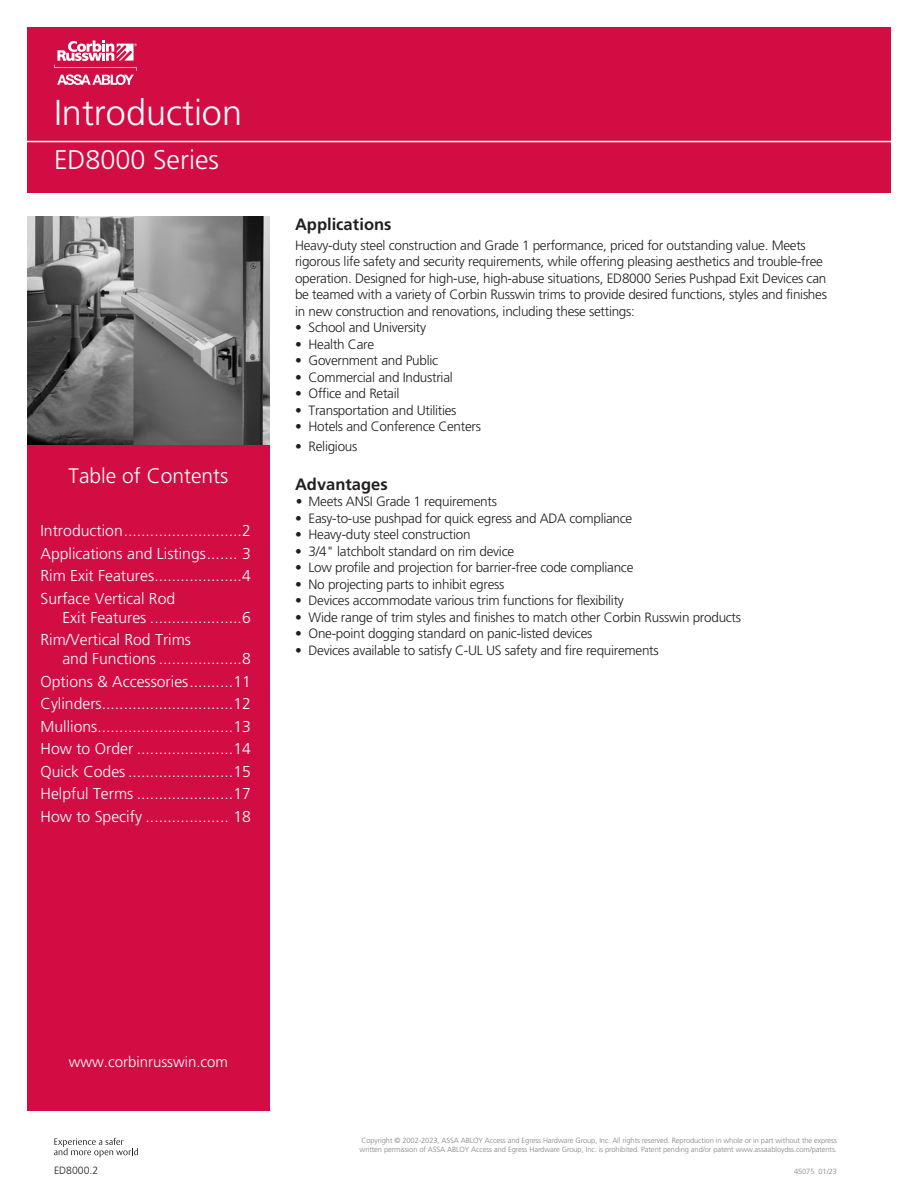
<style>
.page{position:relative;width:918px;height:1188px;background:#fff}
.page>*{position:absolute;margin:0;border:0;box-sizing:border-box;transform-origin:0 0}
.t1{font:300 36px "Frutiger LT Pro";color:#fff}
.t2{font:300 27px "Frutiger LT Pro";color:#fff}
.t3{font:300 21px "Frutiger LT Pro";color:#fff}
.t4{font:700 16.5px "Frutiger LT Pro";color:#231f20}
.t5{font:300 15.75px "Frutiger LT Pro";color:#fff}
.t6{font:300 15px "Frutiger LT Pro";color:#fff}
.t7{font:300 13.5px/16.5px "Frutiger LT Pro";letter-spacing:-.02em;color:#231f20}
.Footer__Copyright{font:300 10.5px "Frutiger LT Pro";color:#231f20}
.Footer__Copyright-2{font:300 7.5px/9px "Frutiger LT Pro";letter-spacing:-.01em;color:#808285}
</style>
<div class="page">
<div style="left:27px;top:27px;width:864px;height:166px;background:#d20d44"></div>
<hr style="left:12px;top:141px;width:906px;height:1px;background:#fff">
<svg style="left:54px;top:40px;width:83px;height:45px"></svg>
<svg style="left:54px;top:1138px;width:84px;height:19px"></svg>
<div style="left:27px;top:217px;width:243px;height:894px;background:#d20d44"></div>
<img style="left:27px;top:217px;width:243px;height:228px">
<p class="t1" style="left:54px;top:92px;width:190px">Introduction</p>
<p class="t2" style="left:54px;top:144px;width:167px">ED8000 Series</p>
<p class="t3" style="left:69px;top:464px;width:161px">Table of Contents</p>
<p class="t5" style="left:40px;top:522px;width:212px">Introduction...........................2</p>
<p class="t5" style="left:40px;top:544px;width:212px">Applications and Listings....... 3</p>
<p class="t5" style="left:40px;top:567px;width:212px">Rim Exit Features....................4</p>
<p class="t5" style="left:40px;top:589px;width:136px">Surface Vertical Rod</p>
<p class="t5" style="left:62px;top:608px;width:190px">Exit Features .....................6</p>
<p class="t5" style="left:40px;top:631px;width:152px">Rim/Vertical Rod Trims</p>
<p class="t5" style="left:62px;top:650px;width:190px">and Functions ...................8</p>
<p class="t5" style="left:40px;top:672px;width:212px">Options &amp; Accessories..........11</p>
<p class="t5" style="left:40px;top:695px;width:212px">Cylinders..............................12</p>
<p class="t5" style="left:40px;top:717px;width:212px">Mullions...............................13</p>
<p class="t5" style="left:40px;top:740px;width:212px">How to Order ......................14</p>
<p class="t5" style="left:40px;top:762px;width:212px">Quick Codes ........................15</p>
<p class="t5" style="left:40px;top:785px;width:212px">Helpful Terms ......................17</p>
<p class="t5" style="left:40px;top:807px;width:212px">How to Specify ................... 18</p>
<p class="t4" style="left:295px;top:215px;width:98px">Applications</p>
<p class="t7" style="left:295px;top:237px;width:533px">Heavy-duty steel construction and Grade 1 performance, priced for outstanding value. Meets rigorous life safety and security requirements, while offering pleasing aesthetics and trouble-free operation. Designed for high-use, high-abuse situations, ED8000 Series Pushpad Exit Devices can be teamed with a variety of Corbin Russwin trims to provide desired functions, styles and finishes in new construction and renovations, including these settings:</p>
<p class="t7" style="left:295px;top:319px;width:133px">• School and University</p>
<p class="t7" style="left:295px;top:336px;width:81px">• Health Care</p>
<p class="t7" style="left:295px;top:352px;width:145px">• Government and Public</p>
<p class="t7" style="left:295px;top:369px;width:159px">• Commercial and Industrial</p>
<p class="t7" style="left:295px;top:385px;width:106px">• Office and Retail</p>
<p class="t7" style="left:295px;top:402px;width:163px">• Transportation and Utilities</p>
<p class="t7" style="left:295px;top:418px;width:187px">• Hotels and Conference Centers</p>
<p class="t7" style="left:295px;top:438px;width:64px">• Religious</p>
<p class="t4" style="left:295px;top:474px;width:94px">Advantages</p>
<p class="t7" style="left:296px;top:493px;width:203px">• Meets ANSI Grade 1 requirements</p>
<p class="t7" style="left:295px;top:510px;width:339px">• Easy-to-use pushpad for quick egress and ADA compliance</p>
<p class="t7" style="left:295px;top:526px;width:177px">• Heavy-duty steel construction</p>
<p class="t7" style="left:295px;top:543px;width:221px">• 3/4" latchbolt standard on rim device</p>
<p class="t7" style="left:295px;top:559px;width:340px">• Low profile and projection for barrier-free code compliance</p>
<p class="t7" style="left:295px;top:576px;width:211px">• No projecting parts to inhibit egress</p>
<p class="t7" style="left:295px;top:592px;width:330px">• Devices accommodate various trim functions for flexibility</p>
<p class="t7" style="left:295px;top:609px;width:448px">• Wide range of trim styles and finishes to match other Corbin Russwin products</p>
<p class="t7" style="left:295px;top:625px;width:299px">• One-point dogging standard on panic-listed devices</p>
<p class="t7" style="left:295px;top:642px;width:365px">• Devices available to satisfy C-UL US safety and fire requirements</p>
<p class="t6" style="left:69px;top:1053px;width:161px">www.corbinrusswin.com</p>
<p class="Footer__Copyright-2" style="left:360px;top:1136px;width:479px">Copyright © 2002-2023, ASSA ABLOY Access and Egress Hardware Group, Inc. All rights reserved. Reproduction in whole or in part without the express written permission of ASSA ABLOY Access and Egress Hardware Group, Inc. is prohibited. Patent pending and/or patent www.assaabloydss.com/patents.</p>
<p class="Footer__Copyright" style="left:54px;top:1164px;width:46px">ED8000.2</p>
<p class="Footer__Copyright-2" style="left:794px;top:1167px;width:44px">45075 01/23</p>
</div>
